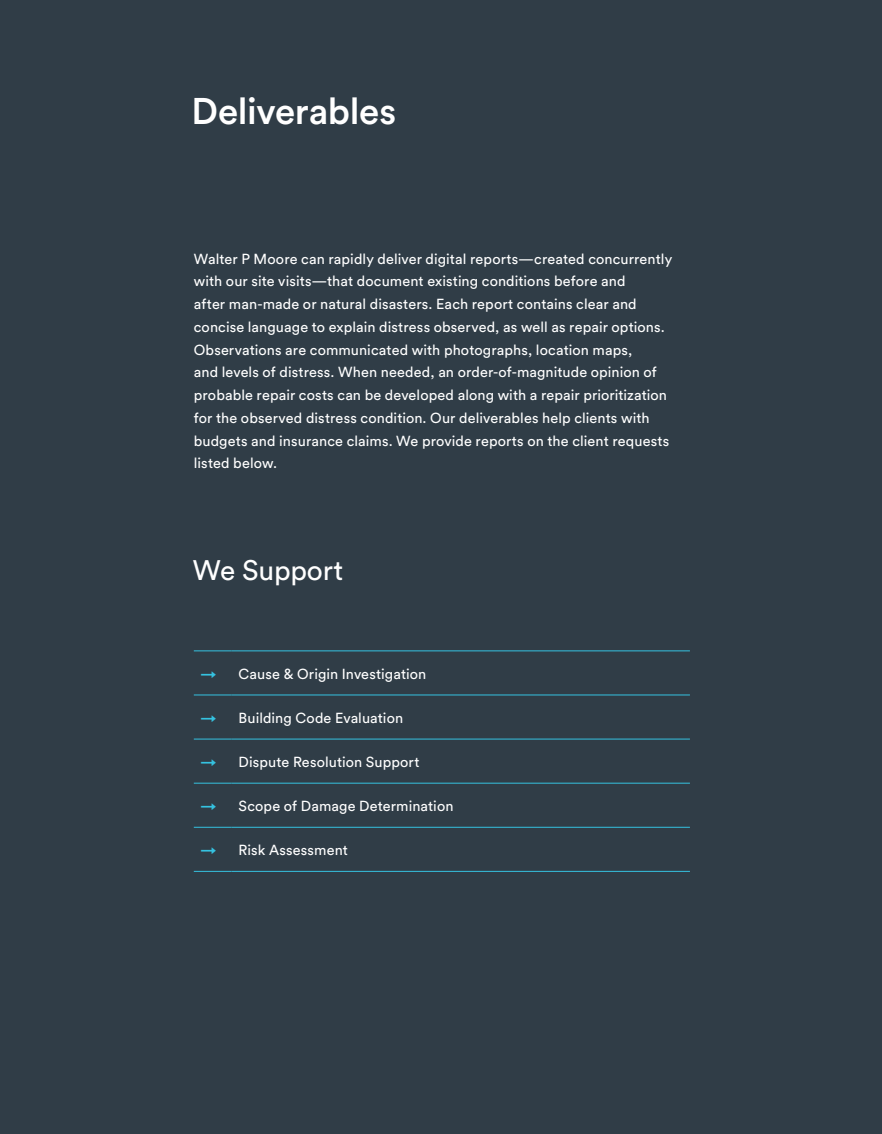
<style>
.page{position:relative;width:882px;height:1134px;background:#303d47}
.page>*{position:absolute;margin:0;border:0;box-sizing:border-box;transform-origin:0 0}
.COVER_TITLE{font:500 36.75px "Circular Std";letter-spacing:-.005em;color:#fff}
.HEADING_-_H1_REV{font:28px "Circular Std";letter-spacing:-.01em;color:#fff}
.BODY_COPY_REV{font:14.35px/22.8px "Circular Std";letter-spacing:.01em;color:#fff}
.BODY_COPY{font:700 14.35px "Circular Std";color:#35c2e0}
</style>
<div class="page">
<hr style="left:194px;top:650px;width:38px;height:1px;background:#35c2e0">
<hr style="left:194px;top:695px;width:38px;height:1px;background:#35c2e0">
<hr style="left:194px;top:739px;width:38px;height:1px;background:#35c2e0">
<hr style="left:194px;top:783px;width:38px;height:1px;background:#35c2e0">
<hr style="left:194px;top:827px;width:38px;height:1px;background:#35c2e0">
<hr style="left:194px;top:871px;width:38px;height:1px;background:#35c2e0">
<hr style="left:232px;top:650px;width:458px;height:1px;background:#35c2e0">
<hr style="left:232px;top:695px;width:458px;height:1px;background:#35c2e0">
<hr style="left:232px;top:739px;width:458px;height:1px;background:#35c2e0">
<hr style="left:232px;top:783px;width:458px;height:1px;background:#35c2e0">
<hr style="left:232px;top:827px;width:458px;height:1px;background:#35c2e0">
<hr style="left:232px;top:871px;width:458px;height:1px;background:#35c2e0">
<p class="COVER_TITLE" style="left:192px;top:88px;width:206px">Deliverables</p>
<p class="BODY_COPY_REV" style="left:194px;top:247px;width:480px">Walter P Moore can rapidly deliver digital reports—created concurrently with our site visits—that document existing conditions before and<br>after man-made or natural disasters. Each report contains clear and concise language to explain distress observed, as well as repair options.<br>Observations are communicated with photographs, location maps,<br>and levels of distress. When needed, an order-of-magnitude opinion of probable repair costs can be developed along with a repair prioritization for the observed distress condition. Our deliverables help clients with budgets and insurance claims. We provide reports on the client requests listed below.</p>
<p class="HEADING_-_H1_REV" style="left:193px;top:554px;width:152px">We Support</p>
<p class="BODY_COPY" style="left:201px;top:664px;width:17px">→</p>
<p class="BODY_COPY_REV" style="left:239px;top:662px;width:189px">Cause &amp; Origin Investigation</p>
<p class="BODY_COPY" style="left:201px;top:709px;width:17px">→</p>
<p class="BODY_COPY_REV" style="left:239px;top:706px;width:166px">Building Code Evaluation</p>
<p class="BODY_COPY" style="left:201px;top:753px;width:17px">→</p>
<p class="BODY_COPY_REV" style="left:239px;top:750px;width:182px">Dispute Resolution Support</p>
<p class="BODY_COPY" style="left:201px;top:797px;width:17px">→</p>
<p class="BODY_COPY_REV" style="left:239px;top:794px;width:216px">Scope of Damage Determination</p>
<p class="BODY_COPY" style="left:201px;top:841px;width:17px">→</p>
<p class="BODY_COPY_REV" style="left:239px;top:839px;width:111px">Risk Assessment</p>
</div>
